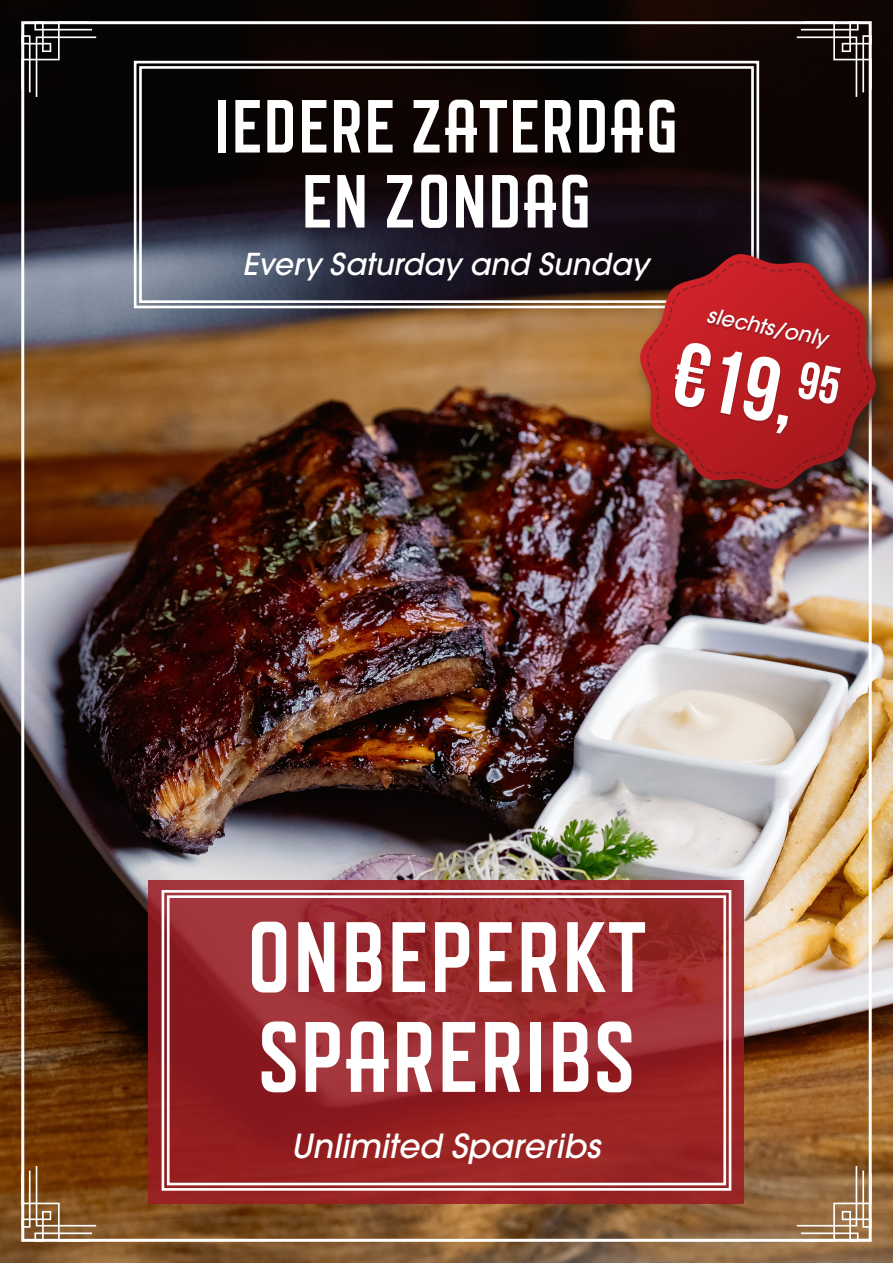
<style>
.page{position:relative;width:893px;height:1263px;background:#fff}
.page>*{position:absolute;margin:0;border:0;box-sizing:border-box;transform-origin:0 0}
.t1{font:99.9px/99.8px "Centenariov 0.1";color:#fff}
.t2{font:700 90px "Bebas Neue";color:#fff}
.t3{font:75px "Centenariov 0.1";color:#fff}
.t4{font:italic 500 33px "ITC Avant Garde Pro";color:#fff}
.t5{font:italic 500 30px "ITC Avant Garde Pro";color:#fff}
.t6{font:italic 500 21px "ITC Avant Garde Pro";color:#fff}
</style>
<div class="page">
<img style="left:0;top:0;width:893px;height:1263px">
<svg style="left:21px;top:21px;width:75px;height:76px;background:#333231"></svg>
<svg style="left:21px;top:1166px;width:75px;height:76px;background:#936940"></svg>
<svg style="left:797px;top:21px;width:75px;height:76px;background:#3a3331"></svg>
<svg style="left:797px;top:1166px;width:75px;height:76px;background:#a88663"></svg>
<svg style="left:132px;top:59px;width:628px;height:251px;background:#201a1e"></svg>
<div style="left:139px;top:66px;width:615px;height:237px;border:3px solid #fff"></div>
<svg style="left:149px;top:880px;width:595px;height:324px;background:#99272a"></svg>
<svg style="left:160px;top:889px;width:573px;height:303px;background:#9b2d30"></svg>
<div style="left:167px;top:895px;width:559px;height:290px;border:3px solid #fff"></div>
<div style="left:632px;top:247px;width:261px;height:263px;background:#231f20;opacity:.75"></div>
<img style="left:639px;top:254px;width:238px;height:237px">
<img style="left:646px;top:260px;width:224px;height:223px">
<svg style="left:675px;top:310px;width:167px;height:126px;background:#b21c22"></svg>
<p class="t3" style="left:214px;top:87px;width:467px">IEDERE ZATERDAG</p>
<p class="t3" style="left:301px;top:162px;width:293px">EN ZONDAG</p>
<p class="t5" style="left:242px;top:245px;width:408px">Every Saturday and Sunday</p>
<p class="t6" style="left:710px;top:302px;width:124px;rotate:11deg">slechts/only</p>
<p class="t2" style="left:684px;top:323px;width:167px;rotate:11deg">€19,<sup>95</sup></p>
<p class="t1" style="left:246px;top:908px;width:403px">ONBEPERKT<br>SPARERIBS</p>
<p class="t4" style="left:291px;top:1125px;width:311px">Unlimited Spareribs</p>
</div>
